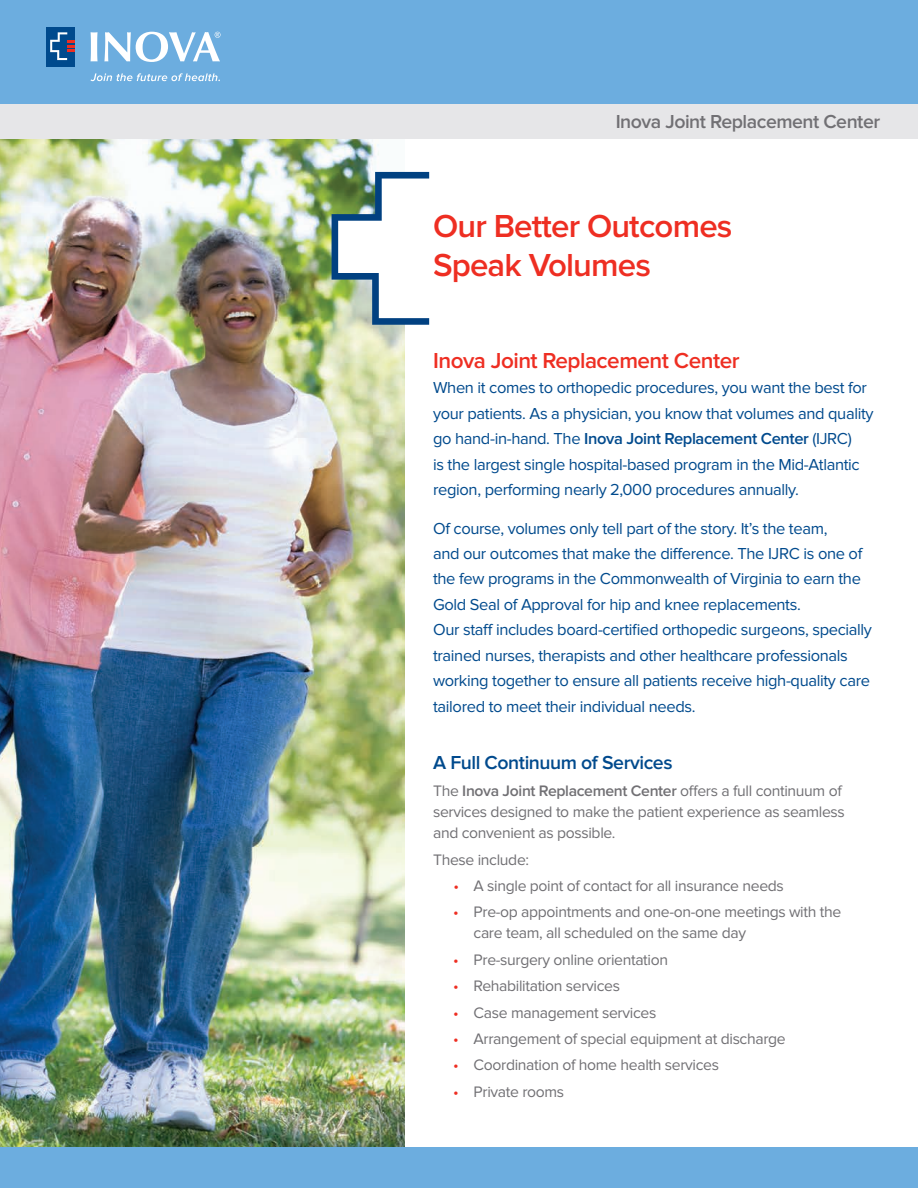
<style>
.page{position:relative;width:918px;height:1188px;background:#fff}
.page>*{position:absolute;margin:0;border:0;box-sizing:border-box;transform-origin:0 0}
.t1{font:600 33px/39px "Proxima Nova";letter-spacing:-.025em;color:#ee2e22}
.Heads{font:600 22.5px "Proxima Nova";letter-spacing:-.02em;color:#ee2e22}
.t2{font:600 19.5px "Proxima Nova";letter-spacing:-.025em;color:#717074}
.Heads-2{font:600 19.5px "Proxima Nova";letter-spacing:-.02em;color:#004a8d}
.Text{font:16.5px/25.5px "Proxima Nova";letter-spacing:-.02em;color:#004a8d}
.Text_small{font:15.75px/21px "Proxima Nova";letter-spacing:-.02em;color:#717074}
.s1{font-weight:600}
.s2{color:#ee2e22}
</style>
<div class="page">
<img style="left:0;top:138px;width:405px;height:1010px">
<div style="left:0;top:0;width:918px;height:108px;background:#6caddf"></div>
<div style="left:0;top:1148px;width:918px;height:40px;background:#6caddf"></div>
<div style="left:0;top:104px;width:918px;height:34px;background:#e6e6e8"></div>
<svg style="left:91px;top:73px;width:129px;height:8px"></svg>
<div style="left:46px;top:27px;width:29px;height:40px;background:#004a8d"></div>
<svg style="left:50px;top:32px;width:25px;height:28px"></svg>
<svg style="left:91px;top:32px;width:7px;height:29px"></svg>
<svg style="left:104px;top:32px;width:117px;height:30px"></svg>
<svg style="left:332px;top:172px;width:97px;height:153px"></svg>
<p class="t2" style="left:616px;top:110px;width:266px">Inova Joint Replacement Center</p>
<p class="t1" style="left:433px;top:207px;width:301px">Our Better Outcomes<br>Speak Volumes</p>
<p class="Heads" style="left:433px;top:347px;width:308px">Inova Joint Replacement Center</p>
<p class="Text" style="left:433px;top:375px;width:442px">When it comes to orthopedic procedures, you want the best for your patients. As a physician, you know that volumes and quality go hand-in-hand. The <span class="s1">Inova Joint Replacement Center</span> (IJRC)<br>is the largest single hospital-based program in the Mid-Atlantic region, performing nearly 2,000 procedures annually.</p>
<p class="Text" style="left:433px;top:516px;width:440px">Of course, volumes only tell part of the story. It’s the team,<br>and our outcomes that make the difference. The IJRC is one of the few programs in the Commonwealth of Virginia to earn the Gold Seal of Approval for hip and knee replacements.<br>Our staff includes board-certified orthopedic surgeons, specially trained nurses, therapists and other healthcare professionals working together to ensure all patients receive high-quality care tailored to meet their individual needs.</p>
<p class="Heads-2" style="left:433px;top:751px;width:241px">A Full Continuum of Services</p>
<p class="Text_small" style="left:433px;top:781px;width:413px">The <span class="s1">Inova Joint Replacement Center</span> offers a full continuum of services designed to make the patient experience as seamless and convenient as possible.</p>
<p class="Text_small" style="left:433px;top:849px;width:98px">These include:</p>
<p class="Text_small" style="left:453px;top:876px;width:332px"><span class="s2">•</span> A single point of contact for all insurance needs</p>
<p class="Text_small" style="left:474px;top:902px;width:369px;text-indent:-20px"><span class="s2">•</span> Pre-op appointments and one-on-one meetings with the care team, all scheduled on the same day</p>
<p class="Text_small" style="left:453px;top:949px;width:216px"><span class="s2">•</span> Pre-surgery online orientation</p>
<p class="Text_small" style="left:453px;top:976px;width:168px"><span class="s2">•</span> Rehabilitation services</p>
<p class="Text_small" style="left:453px;top:1002px;width:205px"><span class="s2">•</span> Case management services</p>
<p class="Text_small" style="left:453px;top:1029px;width:334px"><span class="s2">•</span> Arrangement of special equipment at discharge</p>
<p class="Text_small" style="left:453px;top:1055px;width:267px"><span class="s2">•</span> Coordination of home health services</p>
<p class="Text_small" style="left:453px;top:1081px;width:112px"><span class="s2">•</span> Private rooms</p>
</div>
